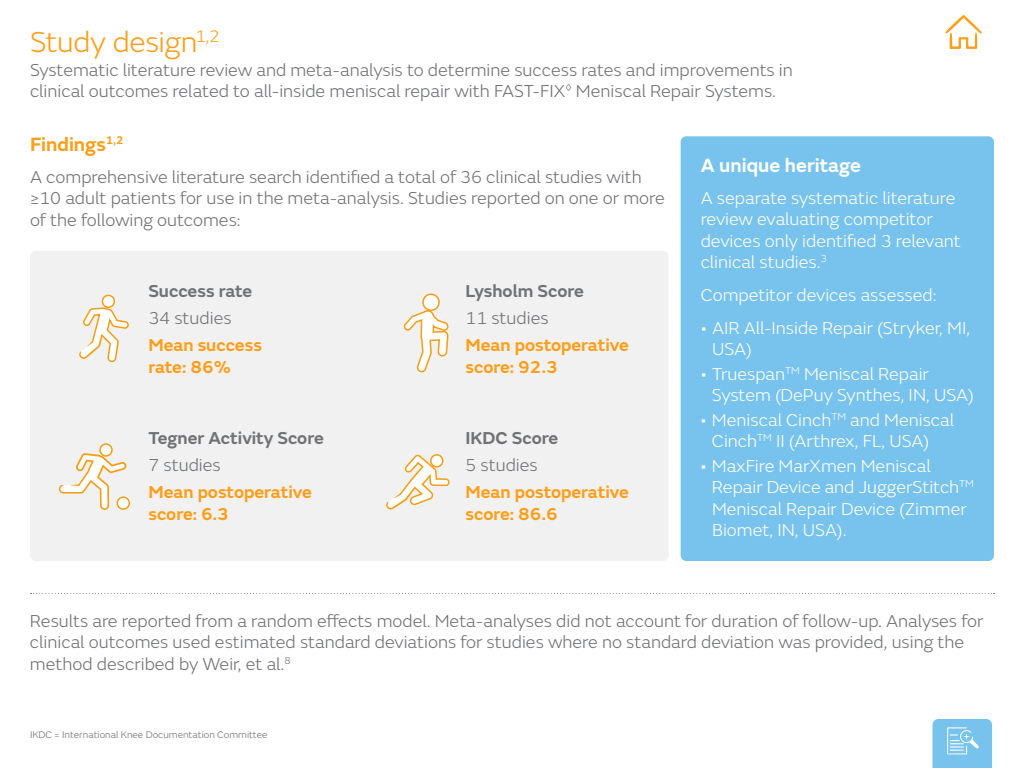
<style>
.page{position:relative;width:1024px;height:768px;background:#fff}
.page>*{position:absolute;margin:0;border:0;box-sizing:border-box;transform-origin:0 0}
.t1{font:300 30px "SN Emeric";letter-spacing:-.01em;color:#ff9e18}
.t2{font:600 20px "SN Emeric";color:#fff}
.t3{font:600 20px "SN Emeric";color:#ff9e18}
.t4{font:300 18px/21.6px "SN Emeric";color:#717275}
.t5{font:300 18px/21.6px "SN Emeric";color:#fff}
.t6{font:600 18px/21.6px "SN Emeric";color:#ff9e18}
.t7{font:600 18px "SN Emeric";color:#717275}
.t8{font:300 10px "SN Emeric";color:#717275}
</style>
<div class="page">
<svg style="left:932px;top:719px;width:60px;height:49px;background:#83c8ee"></svg>
<svg style="left:945px;top:15px;width:37px;height:34px"></svg>
<div style="left:30px;top:251px;width:639px;height:310px;background:#f1f1f1;border-radius:6px"></div>
<div style="left:681px;top:136px;width:313px;height:425px;background:#78c3ed;border-radius:6px"></div>
<svg style="left:30px;top:593px;width:965px;height:1px"></svg>
<svg style="left:403px;top:293px;width:46px;height:80px"></svg>
<svg style="left:59px;top:453px;width:68px;height:57px"></svg>
<svg style="left:100px;top:444px;width:12px;height:12px"></svg>
<div style="left:99px;top:443px;width:14px;height:14px;border:1px solid #f59d15;border-radius:50%"></div>
<svg style="left:117px;top:497px;width:12px;height:12px"></svg>
<div style="left:117px;top:496px;width:13px;height:14px;border:1px solid #f59d15;border-radius:50%"></div>
<svg style="left:386px;top:455px;width:64px;height:55px"></svg>
<svg style="left:431px;top:455px;width:12px;height:12px"></svg>
<div style="left:430px;top:454px;width:13px;height:14px;border:1px solid #f59d15;border-radius:50%"></div>
<svg style="left:79px;top:307px;width:50px;height:55px"></svg>
<div style="left:102px;top:295px;width:12px;height:12px;background:#fff;border-radius:50%"></div>
<div style="left:102px;top:295px;width:13px;height:13px;border:1px solid #f59d15;border-radius:50%"></div>
<h1 class="t1" style="left:30px;top:24px;width:191px">Study design<sup>1,2</sup></h1>
<p class="t4" style="left:30px;top:59px;width:764px">Systematic literature review and meta-analysis to determine success rates and improvements in clinical outcomes related to all-inside meniscal repair with FAST-FIX<sup>◊</sup> Meniscal Repair Systems.</p>
<p class="t3" style="left:30px;top:132px;width:95px">Findings<sup>1,2</sup></p>
<p class="t4" style="left:30px;top:166px;width:636px">A comprehensive literature search identified a total of 36 clinical studies with ≥10 adult patients for use in the meta-analysis. Studies reported on one or more of the following outcomes:</p>
<p class="t7" style="left:148px;top:279px;width:105px">Success rate</p>
<p class="t4" style="left:148px;top:307px;width:85px">34 studies</p>
<p class="t6" style="left:148px;top:334px;width:115px">Mean success rate: 86%</p>
<p class="t7" style="left:148px;top:426px;width:177px">Tegner Activity Score</p>
<p class="t4" style="left:148px;top:454px;width:74px">7 studies</p>
<p class="t6" style="left:148px;top:481px;width:165px">Mean postoperative score: 6.3</p>
<p class="t7" style="left:465px;top:279px;width:120px">Lysholm Score</p>
<p class="t4" style="left:465px;top:307px;width:85px">11 studies</p>
<p class="t6" style="left:465px;top:334px;width:165px">Mean postoperative score: 92.3</p>
<p class="t7" style="left:465px;top:426px;width:94px">IKDC Score</p>
<p class="t4" style="left:465px;top:454px;width:74px">5 studies</p>
<p class="t6" style="left:465px;top:481px;width:165px">Mean postoperative score: 86.6</p>
<p class="t2" style="left:701px;top:153px;width:162px">A unique heritage</p>
<p class="t5" style="left:701px;top:187px;width:262px">A separate systematic literature review evaluating competitor devices only identified 3 relevant clinical studies.<sup>3</sup></p>
<p class="t5" style="left:701px;top:284px;width:237px">Competitor devices assessed:</p>
<p class="t5" style="left:712px;top:317px;width:260px;text-indent:-11px">• AIR All-Inside Repair (Stryker, MI,<br>USA)</p>
<p class="t5" style="left:712px;top:363px;width:263px;text-indent:-11px">• Truespan<sup>TM</sup> Meniscal Repair<br>System (DePuy Synthes, IN, USA)</p>
<p class="t5" style="left:712px;top:409px;width:244px;text-indent:-11px">• Meniscal Cinch<sup>TM</sup> and Meniscal<br>Cinch<sup>TM</sup> II (Arthrex, FL, USA)</p>
<p class="t5" style="left:712px;top:455px;width:264px;text-indent:-11px">• MaxFire MarXmen Meniscal<br>Repair Device and JuggerStitch<sup>TM<br></sup>Meniscal Repair Device (Zimmer<br>Biomet, IN, USA).</p>
<p class="t4" style="left:30px;top:610px;width:955px">Results are reported from a random effects model. Meta-analyses did not account for duration of follow-up. Analyses for clinical outcomes used estimated standard deviations for studies where no standard deviation was provided, using the method described by Weir, et al.<sup>8</sup></p>
<p class="t8" style="left:30px;top:729px;width:239px">IKDC = International Knee Documentation Committee</p>
</div>
